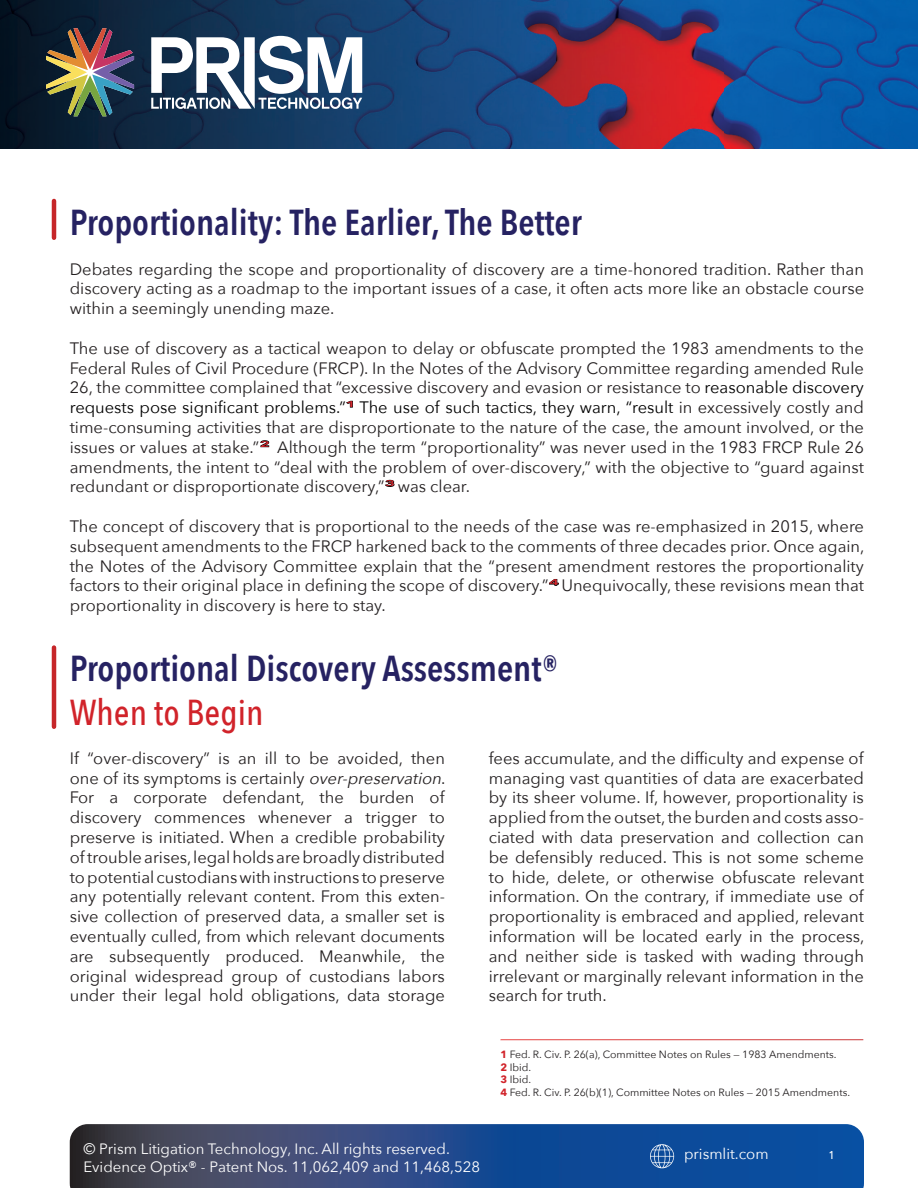
<style>
.page{position:relative;width:918px;height:1188px;background:#fff}
.page>*{position:absolute;margin:0;border:0;box-sizing:border-box;transform-origin:0 0}
.t1{font:600 36px "Avenir Next Condensed";color:#262262}
.t2{font:500 36px "Avenir Next Condensed";color:#d1232a}
.t3{font:16.5px/19.8px "Avenir Next";color:#231f20;text-align:justify}
.t4{font:15px/18px "Avenir Next";color:#fff}
.t5{font:10.5px "Avenir Next";color:#231f20}
.s1{color:#000}
.s2{font-style:italic}
.s3{font-weight:700;color:#d1232a}
</style>
<div class="page">
<img style="left:0;top:0;width:918px;height:148px">
<hr style="left:52px;top:201px;width:4px;height:37px;background:#c62629">
<hr style="left:52px;top:648px;width:4px;height:79px;background:#c62629">
<img style="left:500px;top:1039px;width:363px;height:1px">
<svg style="left:70px;top:1124px;width:794px;height:64px;background:#254a83"></svg>
<svg style="left:650px;top:1144px;width:24px;height:24px"></svg>
<svg style="left:151px;top:36px;width:211px;height:73px"></svg>
<svg style="left:46px;top:28px;width:88px;height:88px;background:#5b5751"></svg>
<p class="t1" style="left:70px;top:191px;width:513px">Proportionality: The Earlier, The Better</p>
<p class="t3" style="left:70px;top:258px;width:796px">Debates regarding the scope and proportionality of discovery are a time-honored tradition. Rather than discovery acting as a roadmap to the important issues of a case, it often acts more like an obstacle course within a seemingly unending maze.</p>
<p class="t3" style="left:70px;top:337px;width:796px">The use of discovery as a tactical weapon to delay or obfuscate prompted the 1983 amendments to the Federal Rules of Civil Procedure (FRCP). In the Notes of the Advisory Committee regarding amended Rule 26, the committee complained that “excessive discovery and evasion or resistance to <span class="s1">reasonable discovery requests pose significant problems.”</span><sup>1</sup> <span class="s1">The use of such tactics, they warn, “result</span> in excessively costly and time-consuming activities that are disproportionate to the nature of the case, the amount involved, or the issues or values at stake.”<sup>2</sup> Although the term “proportionality” was never used in the 1983 FRCP Rule 26 amendments, the intent to “deal with the problem of over-discovery,” with the objective to “guard against redundant or disproportionate discovery,”<sup>3</sup> was clear.</p>
<p class="t3" style="left:70px;top:516px;width:796px">The concept of discovery that is proportional to the needs of the case was re-emphasized in 2015, where subsequent amendments to the FRCP harkened back to the comments of three decades prior. Once again, the Notes of the Advisory Committee explain that the “present amendment restores the proportionality factors to their original place in defining the scope of discovery.”<sup>4</sup> Unequivocally, these revisions mean that proportionality in discovery is here to stay.</p>
<p class="t1" style="left:70px;top:638px;width:491px">Proportional Discovery Assessment®</p>
<p class="t2" style="left:70px;top:690px;width:195px">When to Begin</p>
<p class="t3" style="left:70px;top:748px;width:378px">If “over-discovery” is an ill to be avoided, then one of its symptoms is certainly <span class="s2">over-preservation</span>.<br>For a corporate defendant, the burden of discovery commences whenever a trigger to preserve is initiated. When a credible probability of trouble arises, legal holds are broadly distributed to potential custodians with instructions to preserve any potentially relevant content. From this exten&shy;sive collection of preserved data, a smaller set is eventually culled, from which relevant documents are subsequently produced. Meanwhile, the original widespread group of custodians labors under their legal hold obligations, data storage</p>
<p class="t3" style="left:489px;top:748px;width:377px">fees accumulate, and the difficulty and expense of managing vast quantities of data are exacerbated by its sheer volume. If, however, proportionality is applied from the outset, the burden and costs asso&shy;ciated with data preservation and collection can be defensibly reduced. This is not some scheme to hide, delete, or otherwise obfuscate relevant information. On the contrary, if immediate use of proportionality is embraced and applied, relevant information will be located early in the process, and neither side is tasked with wading through irrelevant or marginally relevant information in the search for truth.</p>
<p class="t5" style="left:500px;top:1046px;width:338px"><span class="s3">1</span> Fed. R. Civ. P. 26(a), Committee Notes on Rules — 1983 Amendments.</p>
<p class="t5" style="left:500px;top:1058px;width:32px"><span class="s3">2</span> Ibid.</p>
<p class="t5" style="left:500px;top:1071px;width:32px"><span class="s3">3</span> Ibid.</p>
<p class="t5" style="left:500px;top:1083px;width:351px"><span class="s3">4</span> Fed. R. Civ. P. 26(b)(1), Committee Notes on Rules — 2015 Amendments.</p>
<p class="t4" style="left:83px;top:1139px;width:398px">© Prism Litigation Technology, Inc. All rights reserved.<br>Evidence Optix® - Patent Nos. 11,062,409 and 11,468,528</p>
<p class="t4" style="left:684px;top:1144px;width:86px">prismlit.com</p>
<p class="t4" style="left:828px;top:1144px;width:9px">1</p>
</div>
